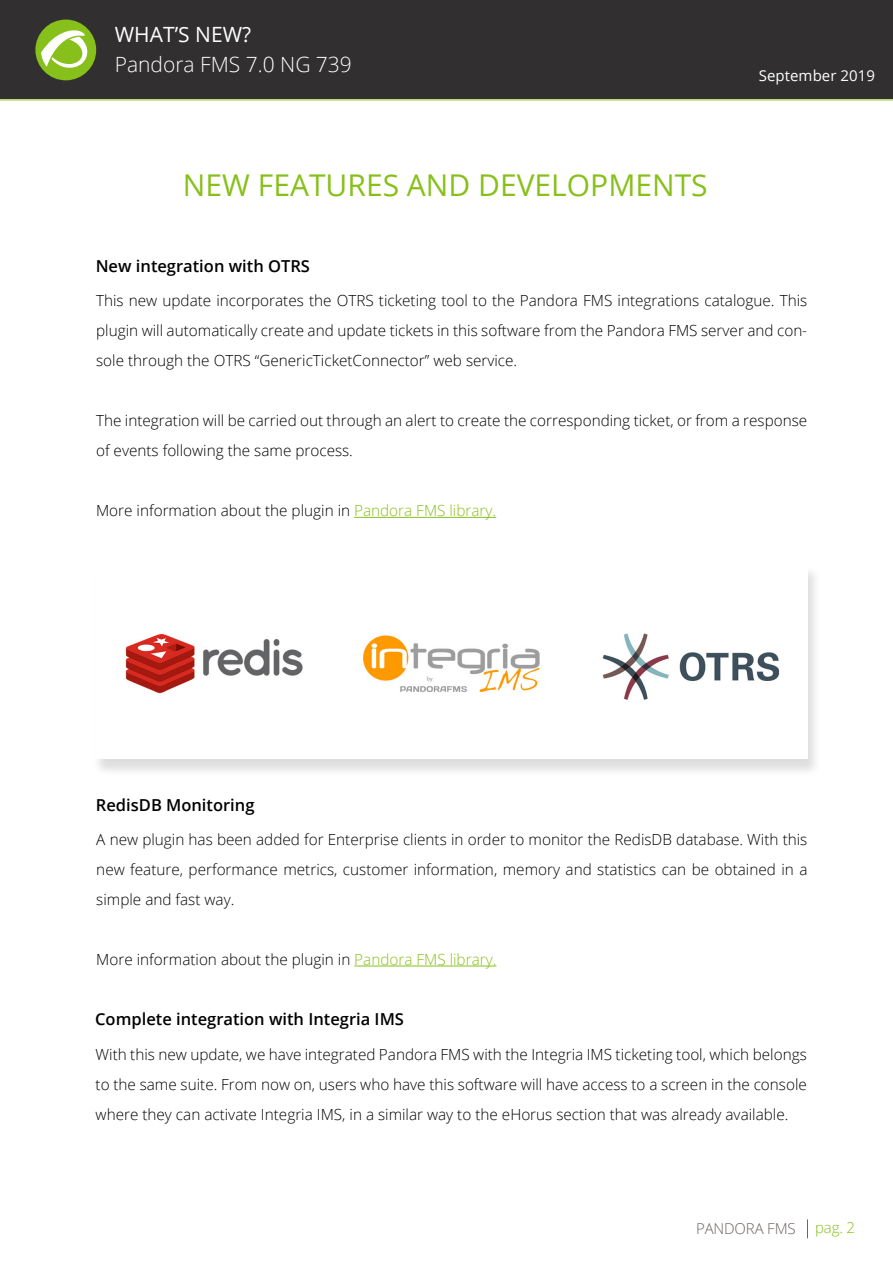
<style>
.page{position:relative;width:893px;height:1263px;background:#fff}
.page>*{position:absolute;margin:0;border:0;box-sizing:border-box;transform-origin:0 0}
.t1{font:30px "Open Sans";color:#87c01a}
.t2{font:300 21px "Open Sans";color:#fff}
.t3{font:21px "Open Sans";color:#fff}
.t4{font:600 16.5px "Open Sans";color:#000}
.t5{font:300 15.3px/30px "Open Sans";color:#000;text-align:justify}
.t6{font:15px "Open Sans";letter-spacing:.005em;color:#fff}
.t7{font:300 15px "Open Sans";letter-spacing:-.01em;color:#6b6360}
.t8{font:300 15px "Open Sans";color:#87c01a}
.s1{color:#87c01a}
</style>
<div class="page">
<div style="left:0;top:0;width:893px;height:99px;background:#312f30"></div>
<svg style="left:807px;top:1219px;width:1px;height:19px"></svg>
<div style="left:35px;top:20px;width:61px;height:60px;background:#87c01a;border-radius:50%"></div>
<svg style="left:41px;top:30px;width:47px;height:38px"></svg>
<hr style="left:0;top:100px;width:893px;height:1px;background:#87c01a">
<hr style="left:354px;top:517px;width:142px;height:1px;background:#87c01a">
<hr style="left:354px;top:966px;width:142px;height:1px;background:#87c01a">
<div style="left:92px;top:565px;width:729px;height:212px;background:#231f20;opacity:.15"></div>
<img style="left:96px;top:565px;width:712px;height:193px">
<h2 class="t3" style="left:115px;top:20px;width:138px">WHAT’S NEW?</h2>
<h2 class="t2" style="left:115px;top:50px;width:239px">Pandora FMS 7.0 NG 739</h2>
<p class="t1" style="left:183px;top:164px;width:526px">NEW FEATURES AND DEVELOPMENTS</p>
<p class="t4" style="left:96px;top:255px;width:216px">New integration with OTRS</p>
<p class="t6" style="left:759px;top:65px;width:118px">September 2019</p>
<p class="t5" style="left:96px;top:285px;width:713px">This new update incorporates the OTRS ticketing tool to the Pandora FMS integrations catalogue. This plugin will automatically create and update tickets in this software from the Pandora FMS server and con&shy;sole through the OTRS “GenericTicketConnector” web service.</p>
<p class="t5" style="left:96px;top:405px;width:713px">The integration will be carried out through an alert to create the corresponding ticket, or from a response of events following the same process.</p>
<p class="t5" style="left:96px;top:495px;width:402px">More information about the plugin in <span class="s1">Pandora FMS library.</span></p>
<p class="t4" style="left:96px;top:793px;width:160px">RedisDB Monitoring</p>
<p class="t5" style="left:96px;top:824px;width:713px">A new plugin has been added for Enterprise clients in order to monitor the RedisDB database. With this new feature, performance metrics, customer information, memory and statistics can be obtained in a simple and fast way.</p>
<p class="t5" style="left:96px;top:944px;width:402px">More information about the plugin in <span class="s1">Pandora FMS library.</span></p>
<p class="t4" style="left:95px;top:1008px;width:310px">Complete integration with Integria IMS</p>
<p class="t5" style="left:96px;top:1039px;width:713px">With this new update, we have integrated Pandora FMS with the Integria IMS ticketing tool, which belongs to the same suite. From now on, users who have this software will have access to a screen in the console where they can activate Integria IMS, in a similar way to the eHorus section that was already available.</p>
<p class="t7" style="left:696px;top:1218px;width:101px">PANDORA FMS</p>
<p class="t8" style="left:815px;top:1217px;width:42px">pag. 2</p>
</div>
